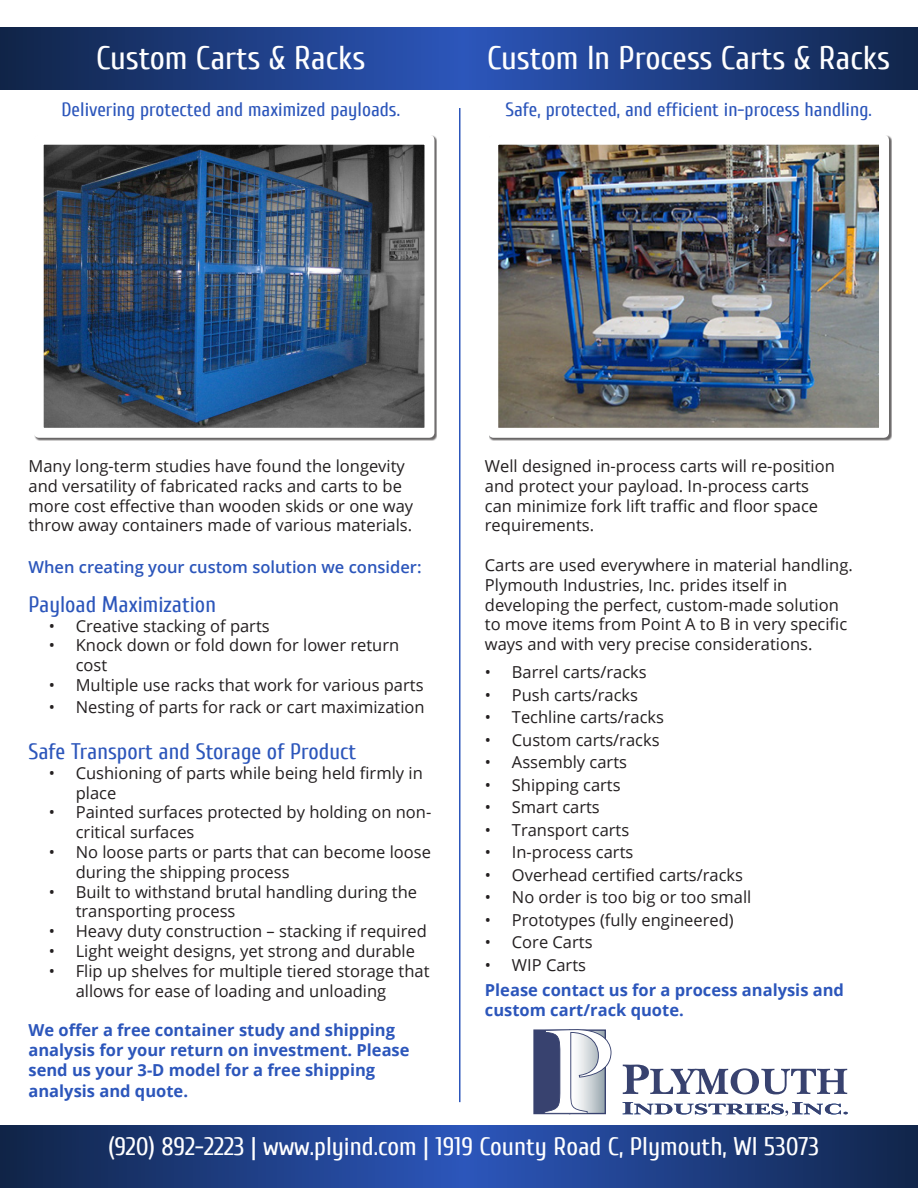
<style>
.page{position:relative;width:918px;height:1188px;background:#fff}
.page>*{position:absolute;margin:0;border:0;box-sizing:border-box;transform-origin:0 0}
.t1{font:33px "Cuprum";color:#fff}
.t2{font:25.5px "Cuprum";color:#fff}
.t3{font:22.5px "Cuprum";color:#2c56bb}
.t4{font:19.5px "Cuprum";color:#2c56bb}
.t5{font:16.5px/19.8px "Open Sans";color:#231f20}
.t6{font:700 16.5px/19.8px "Open Sans";color:#2c56bb}
.t7{font:600 16.5px "Open Sans";color:#2c56bb}
</style>
<div class="page">
<svg style="left:0;top:1125px;width:918px;height:63px;background:#1e3d81"></svg>
<svg style="left:0;top:27px;width:918px;height:63px;background:#1e3d81"></svg>
<img style="left:45px;top:146px;width:378px;height:281px">
<div style="left:34px;top:135px;width:400px;height:303px;border:10px solid #fff"></div>
<img style="left:499px;top:146px;width:379px;height:281px">
<div style="left:488px;top:135px;width:401px;height:303px;border:10px solid #fff"></div>
<hr style="left:459px;top:108px;width:1px;height:994px;background:#2c56bb">
<svg style="left:623px;top:1065px;width:224px;height:29px"></svg>
<div style="left:534px;top:1030px;width:36px;height:84px;background:#38426f"></div>
<div style="left:533px;top:1029px;width:37px;height:85px;border:1px solid #38426f"></div>
<svg style="left:544px;top:1029px;width:67px;height:85px"></svg>
<svg style="left:623px;top:1102px;width:225px;height:14px"></svg>
<p class="t1" style="left:96px;top:40px;width:271px">Custom Carts &amp; Racks</p>
<p class="t4" style="left:61px;top:99px;width:340px">Delivering protected and maximized payloads.</p>
<p class="t1" style="left:487px;top:40px;width:405px">Custom In Process Carts &amp; Racks</p>
<p class="t4" style="left:505px;top:99px;width:368px">Safe, protected, and efficient in-process handling.</p>
<p class="t5" style="left:28px;top:456px;width:386px">Many long-term studies have found the longevity and versatility of fabricated racks and carts to be more cost effective than wooden skids or one way throw away containers made of various materials.</p>
<p class="t7" style="left:28px;top:555px;width:395px">When creating your custom solution we consider:</p>
<p class="t3" style="left:28px;top:592px;width:189px">Payload Maximization</p>
<p class="t5" style="left:49px;top:615px;width:222px">• Creative stacking of parts</p>
<p class="t5" style="left:76px;top:635px;width:325px;text-indent:-27px">• Knock down or fold down for lower return cost</p>
<p class="t5" style="left:49px;top:675px;width:376px">• Multiple use racks that work for various parts</p>
<p class="t5" style="left:49px;top:696px;width:377px">• Nesting of parts for rack or cart maximization</p>
<p class="t3" style="left:28px;top:739px;width:329px">Safe Transport and Storage of Product</p>
<p class="t5" style="left:76px;top:763px;width:349px;text-indent:-27px">• Cushioning of parts while being held firmly in place</p>
<p class="t5" style="left:76px;top:802px;width:357px;text-indent:-27px">• Painted surfaces protected by holding on non&shy;critical surfaces</p>
<p class="t5" style="left:76px;top:842px;width:357px;text-indent:-27px">• No loose parts or parts that can become loose during the shipping process</p>
<p class="t5" style="left:76px;top:881px;width:343px;text-indent:-27px">• Built to withstand brutal handling during the transporting process</p>
<p class="t5" style="left:49px;top:921px;width:380px">• Heavy duty construction – stacking if required</p>
<p class="t5" style="left:49px;top:941px;width:368px">• Light weight designs, yet strong and durable</p>
<p class="t5" style="left:76px;top:961px;width:355px;text-indent:-27px">• Flip up shelves for multiple tiered storage that allows for ease of loading and unloading</p>
<p class="t6" style="left:28px;top:1020px;width:383px">We offer a free container study and shipping analysis for your return on investment. Please send us your 3-D model for a free shipping</p>
<p class="t6" style="left:28px;top:1081px;width:161px">analysis and quote.</p>
<p class="t5" style="left:485px;top:456px;width:351px">Well designed in-process carts will re-position and protect your payload. In-process carts can minimize fork lift traffic and floor space requirements.</p>
<p class="t5" style="left:485px;top:555px;width:369px">Carts are used everywhere in material handling.<br>Plymouth Industries, Inc. prides itself in developing the perfect, custom-made solution to move items from Point A to B in very specific ways and with very precise considerations.</p>
<p class="t5" style="left:485px;top:662px;width:163px">• Barrel carts/racks</p>
<p class="t5" style="left:485px;top:684px;width:155px">• Push carts/racks</p>
<p class="t5" style="left:485px;top:707px;width:181px">• Techline carts/racks</p>
<p class="t5" style="left:485px;top:729px;width:176px">• Custom carts/racks</p>
<p class="t5" style="left:485px;top:752px;width:144px">• Assembly carts</p>
<p class="t5" style="left:485px;top:774px;width:137px">• Shipping carts</p>
<p class="t5" style="left:485px;top:797px;width:116px">• Smart carts</p>
<p class="t5" style="left:485px;top:819px;width:146px">• Transport carts</p>
<p class="t5" style="left:485px;top:842px;width:150px">• In-process carts</p>
<p class="t5" style="left:485px;top:864px;width:260px">• Overhead certified carts/racks</p>
<p class="t5" style="left:485px;top:887px;width:268px">• No order is too big or too small</p>
<p class="t5" style="left:485px;top:909px;width:250px">• Prototypes (fully engineered)</p>
<p class="t5" style="left:485px;top:932px;width:109px">• Core Carts</p>
<p class="t5" style="left:485px;top:954px;width:103px">• WIP Carts</p>
<p class="t6" style="left:485px;top:979px;width:361px">Please contact us for a process analysis and custom cart/rack quote.</p>
<p class="t2" style="left:108px;top:1133px;width:712px">(920) 892-2223 | www.plyind.com | 1919 County Road C, Plymouth, WI 53073</p>
</div>
